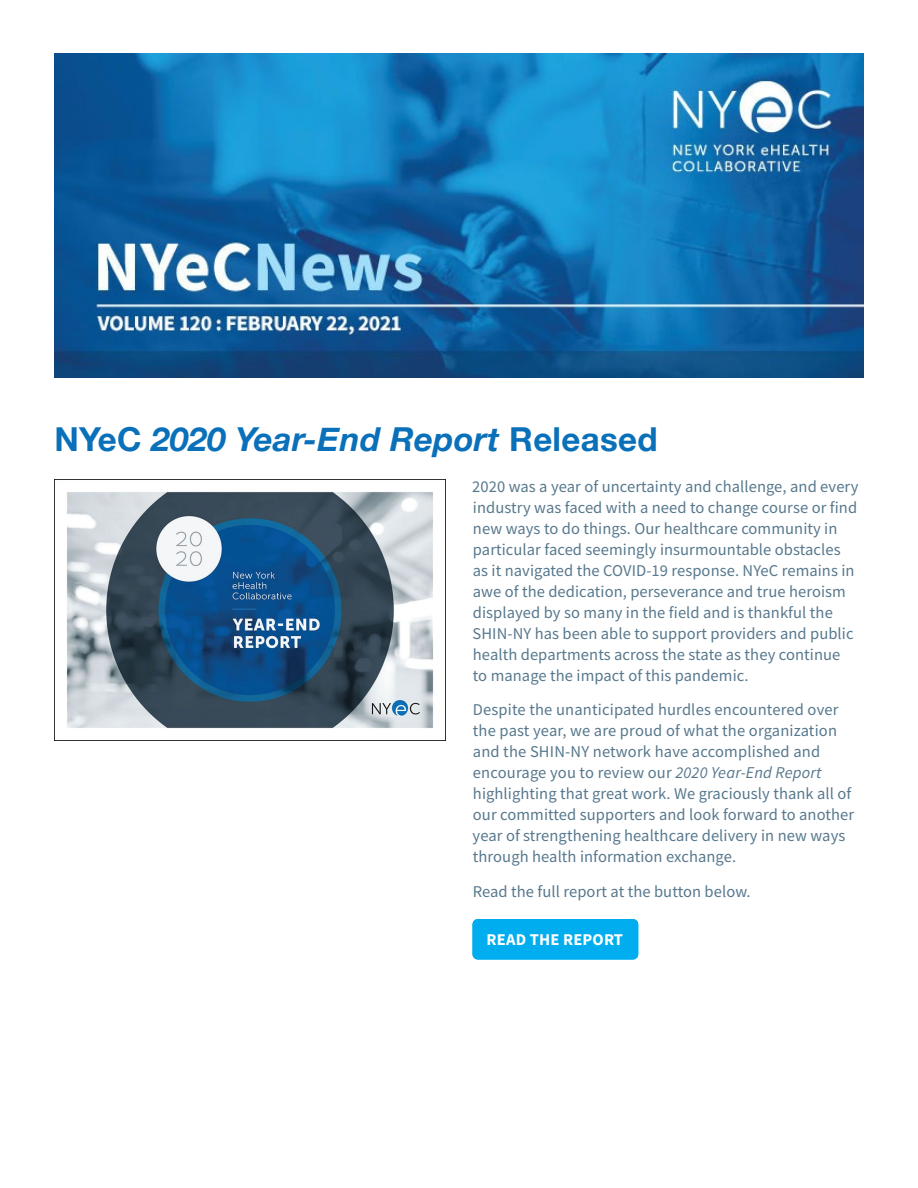
<style>
.page{position:relative;width:918px;height:1188px;background:#fff}
.page>*{position:absolute;margin:0;border:0;box-sizing:border-box;transform-origin:0 0}
.t1{font:italic 700 33px "Helvetica Neue";letter-spacing:.01em;color:#0970b9}
.t2{font:16.5px/21px "Source Sans Pro";letter-spacing:.005em;color:#57788d}
.t3{font:700 16.5px "Source Sans Pro";letter-spacing:.01em;color:#fff}
.s1{font-style:normal}
.s2{font-style:italic}
</style>
<div class="page">
<div style="left:473px;top:919px;width:165px;height:41px;background:#00aeef;border-radius:5px"></div>
<img style="left:54px;top:54px;width:810px;height:324px">
<img style="left:54px;top:479px;width:391px;height:261px">
<h1 class="t1" style="left:54px;top:413px;width:605px"><span class="s1">NYeC</span> 2020 Year-End Report <span class="s1">Released</span></h1>
<p class="t2" style="left:472px;top:476px;width:388px">2020 was a year of uncertainty and challenge, and every industry was faced with a need to change course or find new ways to do things. Our healthcare community in particular faced seemingly insurmountable obstacles as it navigated the COVID-19 response. NYeC remains in awe of the dedication, perseverance and true heroism displayed by so many in the field and is thankful the SHIN-NY has been able to support providers and public health departments across the state as they continue<br>to manage the impact of this pandemic.</p>
<p class="t2" style="left:473px;top:699px;width:383px">Despite the unanticipated hurdles encountered over the past year, we are proud of what the organization and the SHIN-NY network have accomplished and encourage you to review our <span class="s2">2020 Year-End Report </span>highlighting that great work. We graciously thank all of our committed supporters and look forward to another year of strengthening healthcare delivery in new ways through health information exchange.</p>
<p class="t2" style="left:473px;top:881px;width:279px">Read the full report at the button below.</p>
<p class="t3" style="left:487px;top:928px;width:138px">READ THE REPORT</p>
</div>
